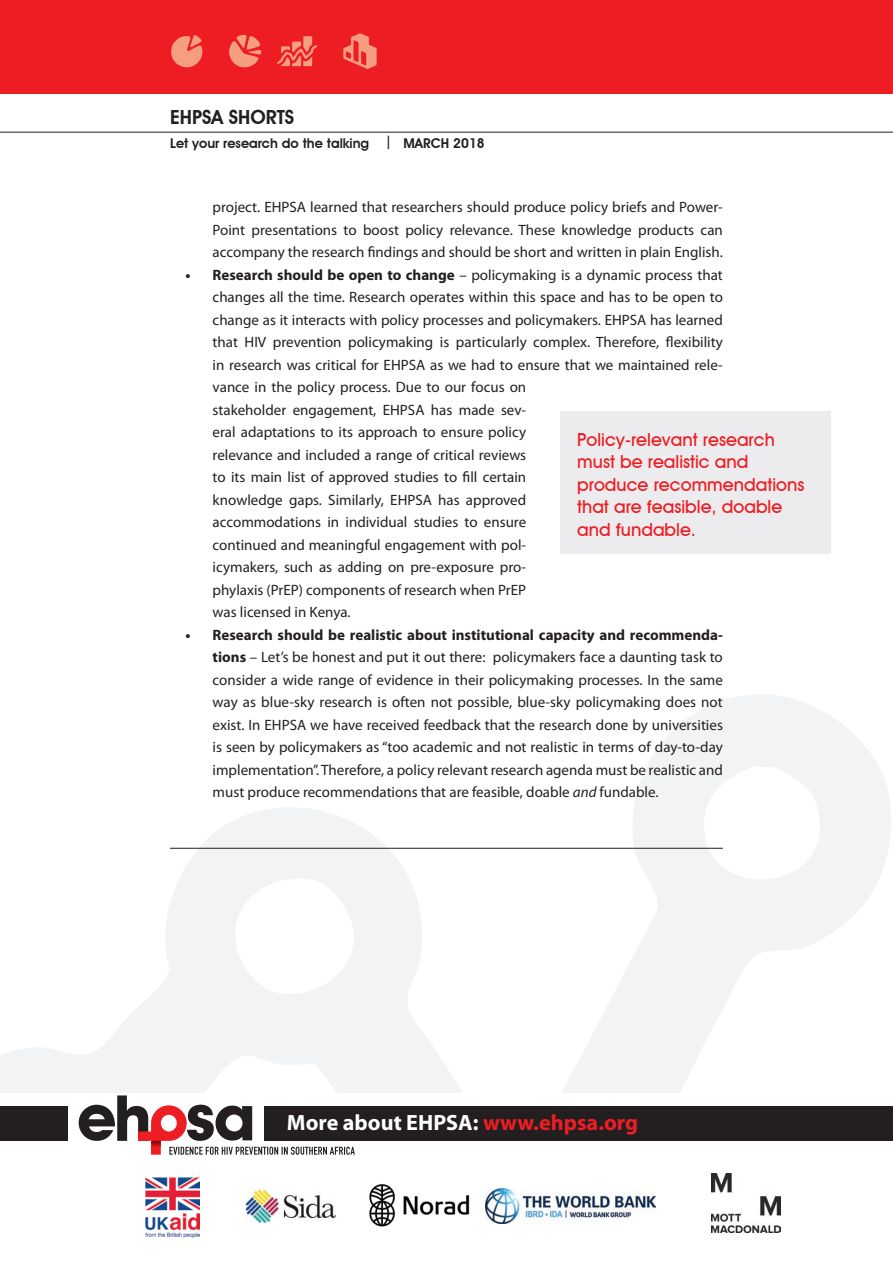
<style>
.page{position:relative;width:893px;height:1263px;background:#fff}
.page>*{position:absolute;margin:0;border:0;box-sizing:border-box;transform-origin:0 0}
.t1{font:700 22.2px "Myriad Pro";color:#fff}
.t2{font:600 19.5px "Avant Garde IT Cby BT";color:#231f20}
.t3{font:500 18px/22.5px "Avant Garde IT Cby BT";color:#ee1d23}
.t4{font:15px/22.5px "Myriad Pro";color:#231f20;text-align:justify}
.t5{font:600 13.5px "Avant Garde IT Cby BT";color:#231f20}
.s1{font-weight:700}
.s2{font-style:italic}
.s3{color:#ee1d23}
</style>
<div class="page">
<svg style="left:0;top:694px;width:891px;height:399px"></svg>
<div style="left:142px;top:1178px;width:60px;height:59px;background:linear-gradient(to bottom,#fff,#fff)"></div>
<img style="left:145px;top:1178px;width:54px;height:59px">
<img style="left:245px;top:1189px;width:91px;height:34px">
<img style="left:369px;top:1184px;width:101px;height:43px">
<img style="left:486px;top:1188px;width:170px;height:35px">
<img style="left:712px;top:1173px;width:68px;height:59px">
<svg style="left:79px;top:1095px;width:276px;height:60px"></svg>
<div style="left:265px;top:1106px;width:628px;height:34px;background:#231f20"></div>
<div style="left:0;top:1106px;width:68px;height:34px;background:#231f20"></div>
<div style="left:0;top:0;width:893px;height:94px;background:#ee1d23"></div>
<hr style="left:0;top:132px;width:893px;height:1px;background:#231f20">
<svg style="left:171px;top:35px;width:32px;height:32px"></svg>
<svg style="left:229px;top:35px;width:33px;height:32px"></svg>
<svg style="left:343px;top:33px;width:34px;height:36px"></svg>
<svg style="left:277px;top:36px;width:40px;height:30px"></svg>
<div style="left:560px;top:411px;width:270px;height:143px;background:#ececee"></div>
<hr style="left:170px;top:848px;width:553px;height:1px;background:#231f20">
<h2 class="t2" style="left:170px;top:106px;width:126px">EHPSA SHORTS</h2>
<p class="t5" style="left:170px;top:135px;width:316px">Let your research do the talking | MARCH 2018</p>
<p class="t4" style="left:213px;top:196px;width:512px">project. EHPSA learned that researchers should produce policy briefs and Power-Point presentations to boost policy relevance. These knowledge products can accompany the research ndings and should be short and written in plain English.</p>
<p class="t4" style="left:213px;top:263px;width:512px;text-align:left;text-indent:-27px"><span class="s1">• Research should be open to change</span> – policymaking is a dynamic process that changes all the time. Research operates within this space and has to be open to change as it interacts with policy processes and policymakers. EHPSA has learned that HIV prevention policymaking is particularly complex. Therefore, exibility in research was critical for EHPSA as we had to ensure that we maintained rele&shy;vance in the policy process. Due to our focus on<br>stakeholder engagement, EHPSA has made sev-<br>eral adaptations to its approach to ensure policy<br>relevance and included a range of critical reviews<br>to its main list of approved studies to ll certain<br>knowledge gaps. Similarly, EHPSA has approved<br>accommodations in individual studies to ensure<br>continued and meaningful engagement with pol-<br>icymakers, such as adding on pre-exposure pro-<br>phylaxis (PrEP) components of research when PrEP<br>was licensed in Kenya.</p>
<p class="t4" style="left:213px;top:623px;width:512px;text-indent:-27px"><span class="s1">• Research should be realistic about institutional capacity and recommenda&shy;tions</span> – Let’s be honest and put it out there: policymakers face a daunting task to consider a wide range of evidence in their policymaking processes. In the same way as blue-sky research is often not possible, blue-sky policymaking does not exist. In EHPSA we have received feedback that the research done by universities is seen by policymakers as “too academic and not realistic in terms of day-to-day implementation”. Therefore, a policy relevant research agenda must be realistic and must produce recommendations that are feasible, doable <span class="s2">and</span> fun dable.</p>
<p class="t3" style="left:577px;top:428px;width:229px">Policy-relevant research must be realistic and produce recommendations that are feasible, doable and fundable.</p>
<h1 class="t1" style="left:287px;top:1108px;width:353px">More about EHPSA: <span class="s3">www.ehpsa.org</span></h1>
</div>
